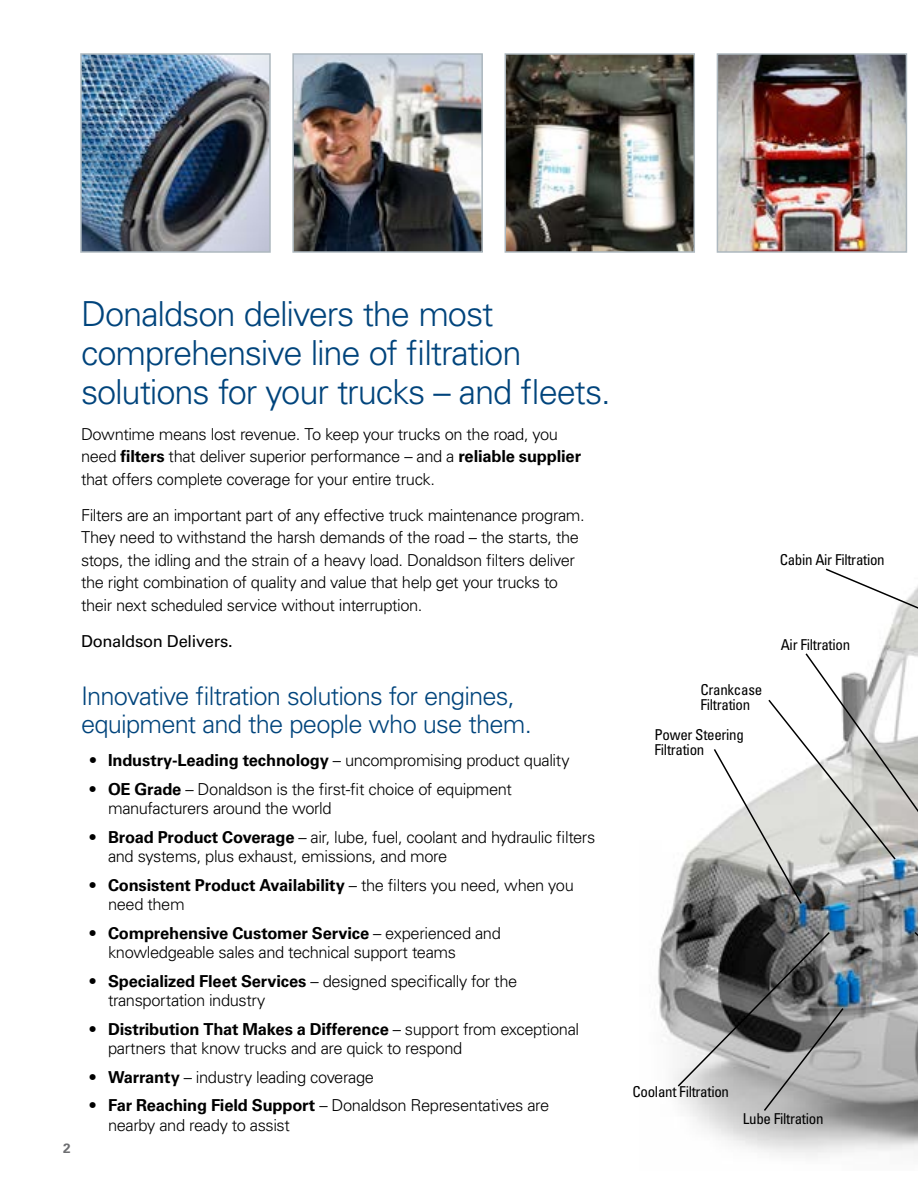
<style>
.page{position:relative;width:918px;height:1188px;background:#fff}
.page>*{position:absolute;margin:0;border:0;box-sizing:border-box;transform-origin:0 0}
.t1{font:300 34.5px/39px "Univers LT Std";letter-spacing:-.035em;color:#00447c}
.t2{font:300 25.5px/28.5px "Univers LT Std";letter-spacing:-.03em;color:#00447c}
.t3{font:300 16.5px/19.5px "Univers LT Std";letter-spacing:-.025em;color:#000}
.t4{font:16.5px "Univers LT Std";letter-spacing:-.02em;color:#000}
.t5{font:condensed 15px/15px "Univers LT Std";letter-spacing:-.02em;color:#000}
.t6{font:700 13.5px "Univers LT Std";color:#6d6e71}
.s1{font-weight:700}
</style>
<div class="page">
<img style="left:508px;top:56px;width:184px;height:194px">
<div style="left:505px;top:53px;width:190px;height:200px;border:2px solid #adb8bf"></div>
<img style="left:83px;top:56px;width:185px;height:194px">
<div style="left:80px;top:53px;width:191px;height:200px;border:2px solid #adb8bf"></div>
<img style="left:658px;top:632px;width:260px;height:525px">
<svg style="left:825px;top:568px;width:93px;height:64px"></svg>
<svg style="left:913px;top:930px;width:5px;height:179px"></svg>
<svg style="left:712px;top:652px;width:206px;height:253px"></svg>
<svg style="left:676px;top:931px;width:169px;height:182px;background:#838484"></svg>
<img style="left:295px;top:56px;width:185px;height:194px">
<div style="left:292px;top:53px;width:191px;height:200px;border:2px solid #adb8bf"></div>
<img style="left:720px;top:56px;width:184px;height:194px">
<div style="left:717px;top:53px;width:190px;height:200px;border:2px solid #adb8bf"></div>
<p class="t6" style="left:63px;top:1140px;width:9px">2</p>
<h1 class="t1" style="left:81px;top:294px;width:531px">Donaldson delivers the most comprehensive line of filtration solutions for your trucks – and fleets.</h1>
<p class="t3" style="left:81px;top:422px;width:502px;line-height:22.5px">Downtime means lost revenue. To keep your trucks on the road, you need <span class="s1">filters</span> that deliver superior performance – and a <span class="s1">reliable supplier </span>that offers complete coverage for your entire truck.</p>
<p class="t3" style="left:81px;top:504px;width:505px;line-height:22.5px">Filters are an important part of any effective truck maintenance program.<br>They need to withstand the harsh demands of the road – the starts, the stops, the idling and the strain of a heavy load. Donaldson filters deliver the right combination of quality and value that help get your trucks to their next scheduled service without interruption.</p>
<p class="t4" style="left:81px;top:631px;width:153px">Donaldson Delivers.</p>
<h2 class="t2" style="left:81px;top:682px;width:452px">Innovative filtration solutions for engines, equipment and the people who use them.</h2>
<p class="t3" style="left:90px;top:751px;width:481px"><span class="s1">• Industry-Leading technology</span> – uncompromising product quality</p>
<p class="t3" style="left:108px;top:779px;width:405px;text-indent:-18px"><span class="s1">• OE Grade</span> – Donaldson is the first-fit choice of equipment manufacturers around the world</p>
<p class="t3" style="left:108px;top:827px;width:489px;text-indent:-18px"><span class="s1">• Broad Product Coverage</span> – air, lube, fuel, coolant and hydraulic filters and systems, plus exhaust, emissions, and more</p>
<p class="t3" style="left:108px;top:875px;width:467px;text-indent:-18px"><span class="s1">• Consistent Product Availability</span> – the filters you need, when you need them</p>
<p class="t3" style="left:108px;top:923px;width:394px;text-indent:-18px"><span class="s1">• Comprehensive Customer Service</span> – experienced and knowledgeable sales and technical support teams</p>
<p class="t3" style="left:108px;top:971px;width:411px;text-indent:-18px"><span class="s1">• Specialized Fleet Services</span> – designed specifically for the transportation industry</p>
<p class="t3" style="left:108px;top:1019px;width:473px;text-indent:-18px"><span class="s1">• Distribution That Makes a Difference</span> – support from exceptional partners that know trucks and are quick to respond</p>
<p class="t3" style="left:90px;top:1067px;width:286px"><span class="s1">• Warranty</span> – industry leading coverage</p>
<p class="t3" style="left:108px;top:1096px;width:443px;text-indent:-18px"><span class="s1">• Far Reaching Field Support</span> – Donaldson Representatives are nearby and ready to assist</p>
<p class="t5" style="left:780px;top:552px;width:107px">Cabin Air Filtration</p>
<p class="t5" style="left:700px;top:682px;width:63px">Crankcase<br>Filtration</p>
<p class="t5" style="left:655px;top:727px;width:91px">Power Steering<br>Filtration</p>
<p class="t5" style="left:781px;top:636px;width:71px">Air Filtration</p>
<p class="t5" style="left:633px;top:1084px;width:98px">Coolant Filtration</p>
<p class="t5" style="left:743px;top:1111px;width:82px">Lube Filtration</p>
</div>
